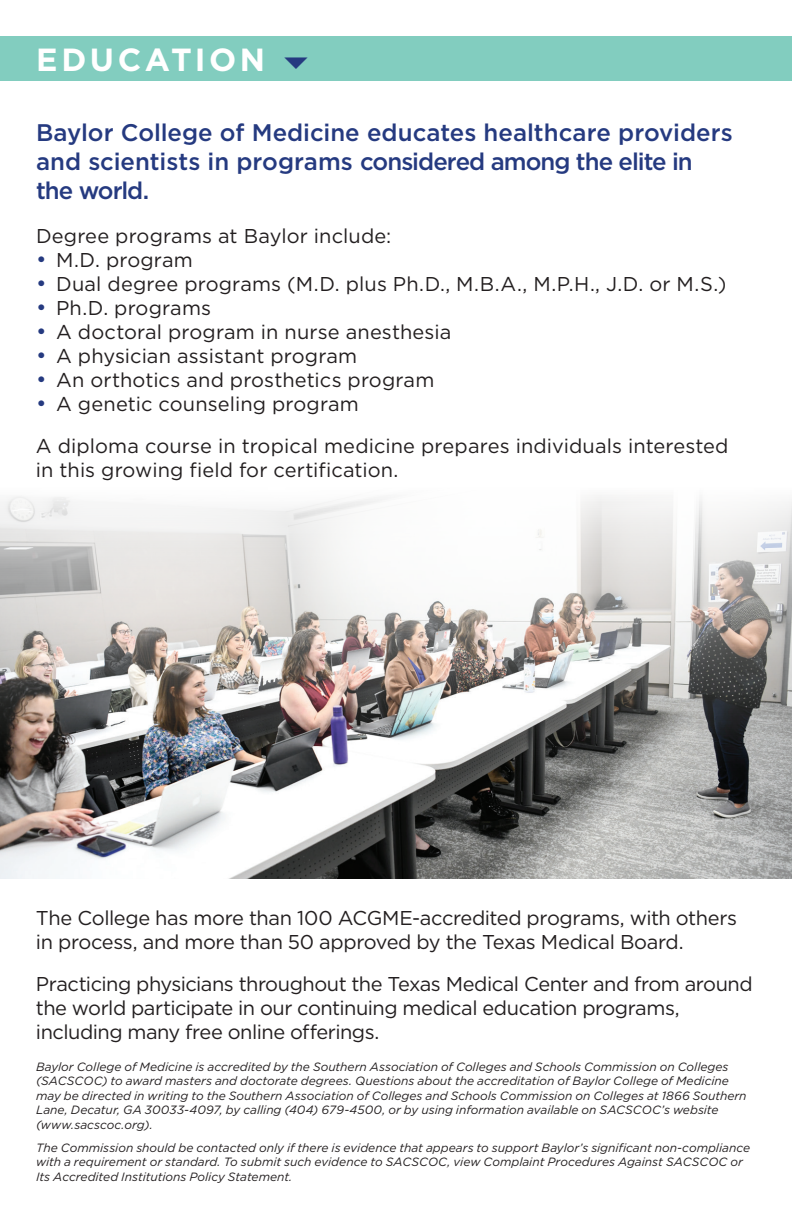
<style>
.page{position:relative;width:792px;height:1224px;background:#fff}
.page>*{position:absolute;margin:0;border:0;box-sizing:border-box;transform-origin:0 0}
.t1{font:700 32px "Gotham";letter-spacing:.11em;color:#fff}
.t2{font:500 24px/28.8px "Gotham";letter-spacing:-.005em;color:#253a80}
.t3{font:20px/24px "Gotham";letter-spacing:-.01em;color:#231f20}
.t4{font:20px "Gotham";letter-spacing:.01em;color:#231f20}
.t5{font:italic 12px/14.4px "Gotham";color:#231f20}
.s1{font-size:22px;color:#253a80}
</style>
<div class="page">
<svg style="left:0;top:775px;width:1px;height:45px"></svg>
<img style="left:1px;top:495px;width:791px;height:384px">
<div style="left:0;top:36px;width:792px;height:45px;background:#82cdbf"></div>
<h1 class="t1" style="left:36px;top:39px;width:231px">EDUCATION</h1>
<h2 class="t2" style="left:36px;top:118px;width:698px">Baylor College of Medicine educates healthcare providers and scientists in programs considered among the elite in the world.</h2>
<h3 class="t4" style="left:36px;top:223px;width:357px">Degree programs at Baylor include:</h3>
<h3 class="t4" style="left:36px;top:247px;width:158px"><span class="s1">•</span> M.D. program</h3>
<h3 class="t3" style="left:36px;top:271px;width:692px"><span class="s1">•</span> Dual degree programs (M.D. plus Ph.D., M.B.A., M.P.H., J.D. or M.S.)</h3>
<h3 class="t3" style="left:36px;top:295px;width:177px"><span class="s1">•</span> Ph.D. programs</h3>
<h3 class="t4" style="left:36px;top:319px;width:417px"><span class="s1">•</span> A doctoral program in nurse anesthesia</h3>
<h3 class="t3" style="left:36px;top:343px;width:323px"><span class="s1">•</span> A physician assistant program</h3>
<h3 class="t4" style="left:36px;top:367px;width:400px"><span class="s1">•</span> An orthotics and prosthetics program</h3>
<h3 class="t3" style="left:36px;top:382px;width:694px;line-height:42px"><span class="s1">•</span> A genetic counseling program<br>A diploma course in tropical medicine prepares individuals interested</h3>
<h3 class="t3" style="left:36px;top:457px;width:364px">in this growing field for certification.</h3>
<h3 class="t3" style="left:36px;top:905px;width:703px">The College has more than 100 ACGME-accredited programs, with others in process, and more than 50 approved by the Texas Medical Board.</h3>
<h3 class="t3" style="left:36px;top:971px;width:718px">Practicing physicians throughout the Texas Medical Center and from around the world participate in our continuing medical education programs, including many free online offerings.</h3>
<p class="t5" style="left:36px;top:1059px;width:712px">Baylor College of Medicine is accredited by the Southern Association of Colleges and Schools Commission on Colleges (SACSCOC) to award masters and doctorate degrees. Questions about the accreditation of Baylor College of Medicine may be directed in writing to the Southern Association of Colleges and Schools Commission on Colleges at 1866 Southern Lane, Decatur, GA 30033-4097, by calling (404) 679-4500, or by using information available on SACSCOC’s website (www.sacscoc.org).</p>
<p class="t5" style="left:36px;top:1140px;width:716px">The Commission should be contacted only if there is evidence that appears to support Baylor’s significant non-compliance with a requirement or standard. To submit such evidence to SACSCOC, view Complaint Procedures Against SACSCOC or<br>Its Accredited Institutions Policy Statement.</p>
</div>
